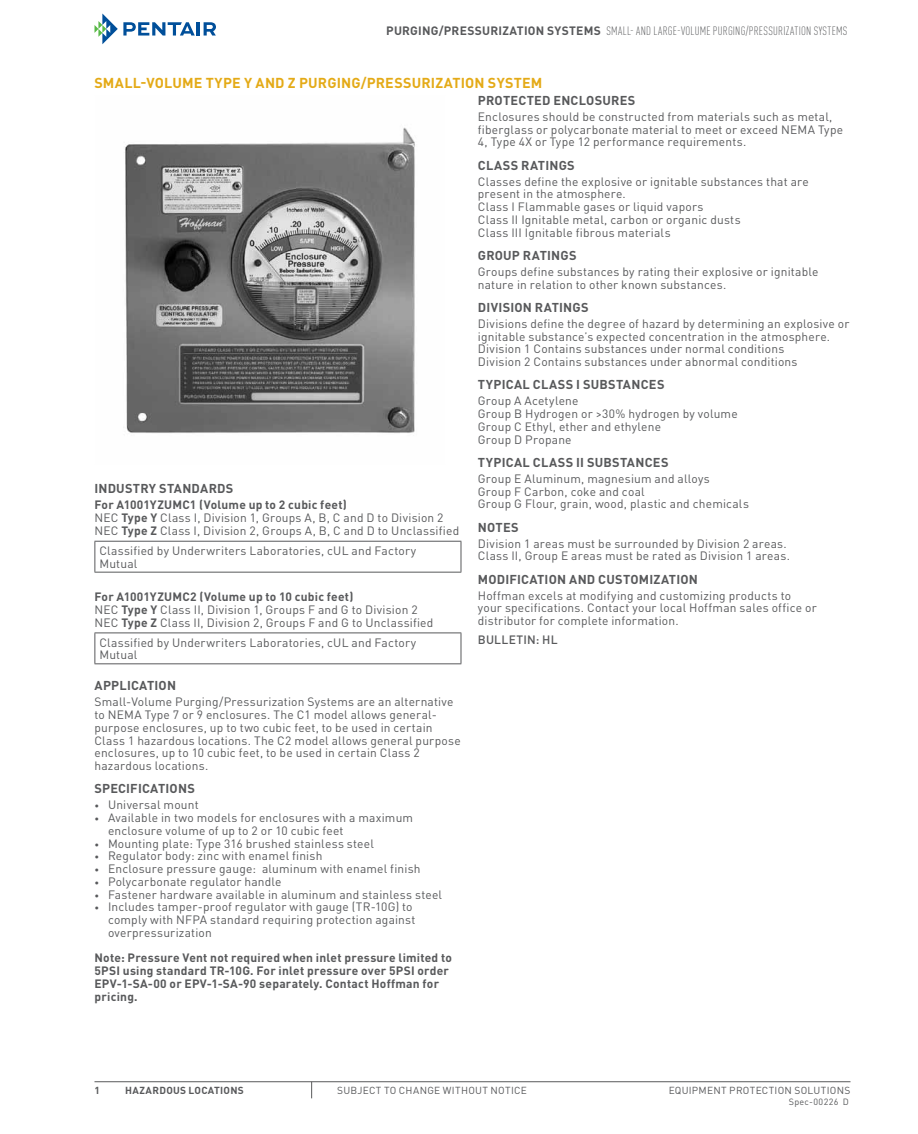
<style>
.page{position:relative;width:918px;height:1134px;background:#fff}
.page>*{position:absolute;margin:0;border:0;box-sizing:border-box;transform-origin:0 0}
.t1{font:700 14.25px "DIN Pro";letter-spacing:.01em;color:#e4aa17}
.t2{font:700 12.75px "DIN Pro";letter-spacing:.02em;color:#58595b}
.t3{font:12px/12.8px "DIN Pro";letter-spacing:.015em;color:#58595b}
.t4{font:700 12px/12.8px "DIN Pro";letter-spacing:.015em;color:#58595b}
.t5{font:300 condensed 12px "DIN Pro";letter-spacing:.015em;color:#58595b}
.t6{font:500 12px "DIN Pro";letter-spacing:.02em;color:#58595b}
.t7{font:10.2px "DIN Pro";letter-spacing:.025em;color:#58595b}
.t8{font:700 10.2px "DIN Pro";letter-spacing:.03em;color:#58595b}
.t9{font:9px "DIN Pro";letter-spacing:.03em;color:#58595b}
.s1{font-weight:700;font-stretch:normal}
.s2{font-weight:700}
.s3{font-size:9px}
</style>
<div class="page">
<svg style="left:95px;top:14px;width:100px;height:30px"></svg>
<hr style="left:197px;top:22px;width:3px;height:14px;background:#004f9a">
<svg style="left:204px;top:22px;width:12px;height:14px"></svg>
<hr style="left:94px;top:1081px;width:756px;height:1px;background:#58595b">
<svg style="left:311px;top:1082px;width:1px;height:16px"></svg>
<img style="left:125px;top:127px;width:290px;height:306px">
<hr style="left:94px;top:541px;width:367px;height:1px;background:#58595b">
<hr style="left:94px;top:572px;width:367px;height:1px;background:#58595b">
<hr style="left:94px;top:542px;width:1px;height:30px;background:#58595b">
<hr style="left:461px;top:542px;width:1px;height:30px;background:#58595b">
<hr style="left:94px;top:633px;width:367px;height:1px;background:#58595b">
<hr style="left:94px;top:663px;width:367px;height:1px;background:#58595b">
<hr style="left:94px;top:633px;width:1px;height:30px;background:#58595b">
<hr style="left:461px;top:633px;width:1px;height:30px;background:#58595b">
<p class="t5" style="left:386px;top:23px;width:462px"><span class="s1">Purging/Pressurization Systems</span> SMALL- AND LARGE-VOLUME PURGING/PRESSURIZATION SYSTEMS</p>
<p class="t1" style="left:94px;top:71px;width:449px">Small-Volume Type Y and Z Purging/Pressurization System</p>
<p class="t2" style="left:94px;top:478px;width:9px">INDUSTRY</p>
<p class="t2" style="left:159px;top:478px;width:10px">STANDARDS</p>
<p class="t4" style="left:94px;top:497px;width:65px">For A1001YZUMC</p>
<p class="t3" style="left:95px;top:497px;width:366px;text-indent:95px"><span class="s2">1 (Volume up to 2 cubic feet)<br></span>NEC <span class="s2">Type Y</span> Class I, Division 1, Groups A, B, C and D to Division 2<br>NEC <span class="s2">Type Z</span> Class I, Division 2, Groups A, B, C and D to Unclassified</p>
<p class="t3" style="left:99px;top:543px;width:318px">Classified by Underwriters Laboratories, cUL and Factory<br>Mutual</p>
<p class="t4" style="left:94px;top:589px;width:65px">For A1001YZUMC</p>
<p class="t3" style="left:95px;top:589px;width:340px;text-indent:96px"><span class="s2">2 (Volume up to 10 cubic feet)<br></span>NEC <span class="s2">Type Y</span> Class II, Division 1, Groups F and G to Division 2<br>NEC <span class="s2">Type Z</span> Class II, Division 2, Groups F and G to Unclassified</p>
<p class="t3" style="left:99px;top:635px;width:318px">Classified by Underwriters Laboratories, cUL and Factory<br>Mutual</p>
<p class="t2" style="left:94px;top:675px;width:41px">APPLICATION</p>
<p class="t3" style="left:94px;top:695px;width:368px">Small-Volume Purging/Pressurization Systems are an alternative to NEMA Type 7 or 9 enclosures. The C1 model allows general&shy;purpose enclosures, up to two cubic feet, to be used in certain Class 1 hazardous locations. The C2 model allows general purpose enclosures, up to 10 cubic feet, to be used in certain Class 2 hazardous locations.</p>
<p class="t2" style="left:94px;top:778px;width:52px">SPECI FICATIONS</p>
<p class="t3" style="left:94px;top:798px;width:106px"><span class="s3">•</span> Universal mount</p>
<p class="t3" style="left:108px;top:810px;width:307px;text-indent:-14px"><span class="s3">•</span> Available in two models for enclosures with a maximum enclosure volume of up to 2 or 10 cubic feet</p>
<p class="t3" style="left:94px;top:836px;width:281px"><span class="s3">•</span> Mounting plate: Type 316 brushed stainless steel</p>
<p class="t3" style="left:94px;top:849px;width:229px"><span class="s3">•</span> Regulator body: zinc with enamel finish</p>
<p class="t3" style="left:94px;top:861px;width:328px"><span class="s3">•</span> Enclosure pressure gauge: aluminum with enamel finish</p>
<p class="t3" style="left:94px;top:874px;width:189px"><span class="s3">•</span> Polycarbonate regulator handle</p>
<p class="t3" style="left:94px;top:887px;width:349px"><span class="s3">•</span> Fastener hardware available in aluminum and stainless steel</p>
<p class="t3" style="left:108px;top:900px;width:309px;text-indent:-14px"><span class="s3">•</span> Includes tamper-proof regulator with gauge (TR-10G) to comply with NFPA standard requiring protection against overpressurization</p>
<p class="t4" style="left:94px;top:950px;width:359px">N ote: Pressure Vent not required when inlet pressure limited to 5PSI using standard TR-10G. For inlet pressure over 5PSI order EPV-1-SA-00 or EPV-1-SA-90 separately. Contact Hoffman for pricing.</p>
<p class="t2" style="left:478px;top:90px;width:18px">PROTECTED</p>
<p class="t2" style="left:553px;top:90px;width:9px">ENC</p>
<p class="t2" style="left:579px;top:90px;width:17px">LOSURES</p>
<p class="t3" style="left:478px;top:109px;width:367px">Enclosures should be constructed from materials such as metal, fiberglass or polycarbonate material to meet or exceed NEMA Type<br>4, Type 4X or Type 12 performance requirements.</p>
<p class="t2" style="left:478px;top:154px;width:25px">CLASS</p>
<p class="t2" style="left:521px;top:154px;width:9px">RATINGS</p>
<p class="t3" style="left:478px;top:174px;width:332px">Classes define the explosive or ignitable substances that are present in the atmosphere.<br>Class I Flammable gases or liquid vapors<br>Class II Ignitable metal, carbon or organic dusts<br>Class III Ignitable fibrous materials</p>
<p class="t2" style="left:478px;top:245px;width:10px">GROU</p>
<p class="t2" style="left:512px;top:245px;width:20px">P RATINGS</p>
<p class="t3" style="left:478px;top:264px;width:342px">Groups define substances by rating their explosive or ignitable nature in relation to other known substances.</p>
<p class="t2" style="left:478px;top:297px;width:28px">DIVISION</p>
<p class="t2" style="left:535px;top:297px;width:9px">RATINGS</p>
<p class="t3" style="left:478px;top:316px;width:373px">Divisions define the degree of hazard by determining an explosive or ignitable substance’s expected concentration in the atmosphere.<br>Division 1 Contains substances under normal conditions<br>Division 2 Contains substances under abnormal conditions</p>
<p class="t2" style="left:478px;top:374px;width:80px">TYPICAL CLASS</p>
<p class="t2" style="left:576px;top:374px;width:41px">ISUBSTANCES</p>
<p class="t3" style="left:478px;top:394px;width:261px">Group A Acetylene<br>Group B Hydrogen or &gt;30% hydrogen by volume<br>Group C Ethyl, ether and ethylene<br>Group D Propane</p>
<p class="t2" style="left:478px;top:452px;width:80px">TYPICAL CLASS</p>
<p class="t2" style="left:576px;top:452px;width:45px">IISUBSTANCES</p>
<p class="t3" style="left:478px;top:471px;width:273px">Group E Aluminum, magnesium and alloys<br>Group F Carbon, coke and coal<br>Group G Flour, grain, wood, plastic and chemicals</p>
<p class="t2" style="left:478px;top:516px;width:9px">NOTES</p>
<p class="t3" style="left:478px;top:536px;width:314px">Division 1 areas must be surrounded by Division 2 areas.<br>Class II, Group E areas must be rated as Division 1 areas.</p>
<p class="t2" style="left:478px;top:568px;width:9px">MODI</p>
<p class="t2" style="left:509px;top:568px;width:16px">FICATION</p>
<p class="t2" style="left:569px;top:568px;width:10px">AND</p>
<p class="t2" style="left:598px;top:568px;width:9px">CUSTOMIZATION</p>
<p class="t3" style="left:478px;top:588px;width:340px">Hoffman excels at modifying and customizing products to your specifications. Contact your local Hoffman sales office or distributor for complete information.</p>
<p class="t6" style="left:478px;top:630px;width:80px">BULLETIN: HL</p>
<p class="t8" style="left:94px;top:1081px;width:7px">1</p>
<p class="t8" style="left:125px;top:1081px;width:120px">Hazardous Locations</p>
<p class="t7" style="left:337px;top:1082px;width:191px">SUBJECT TO CHANGE WITHOUT NOTICE</p>
<p class="t7" style="left:669px;top:1082px;width:183px">EQUIPMENT PROTECTION SOLUTIONS</p>
<p class="t9" style="left:789px;top:1095px;width:62px">Spec-00226 D</p>
</div>
